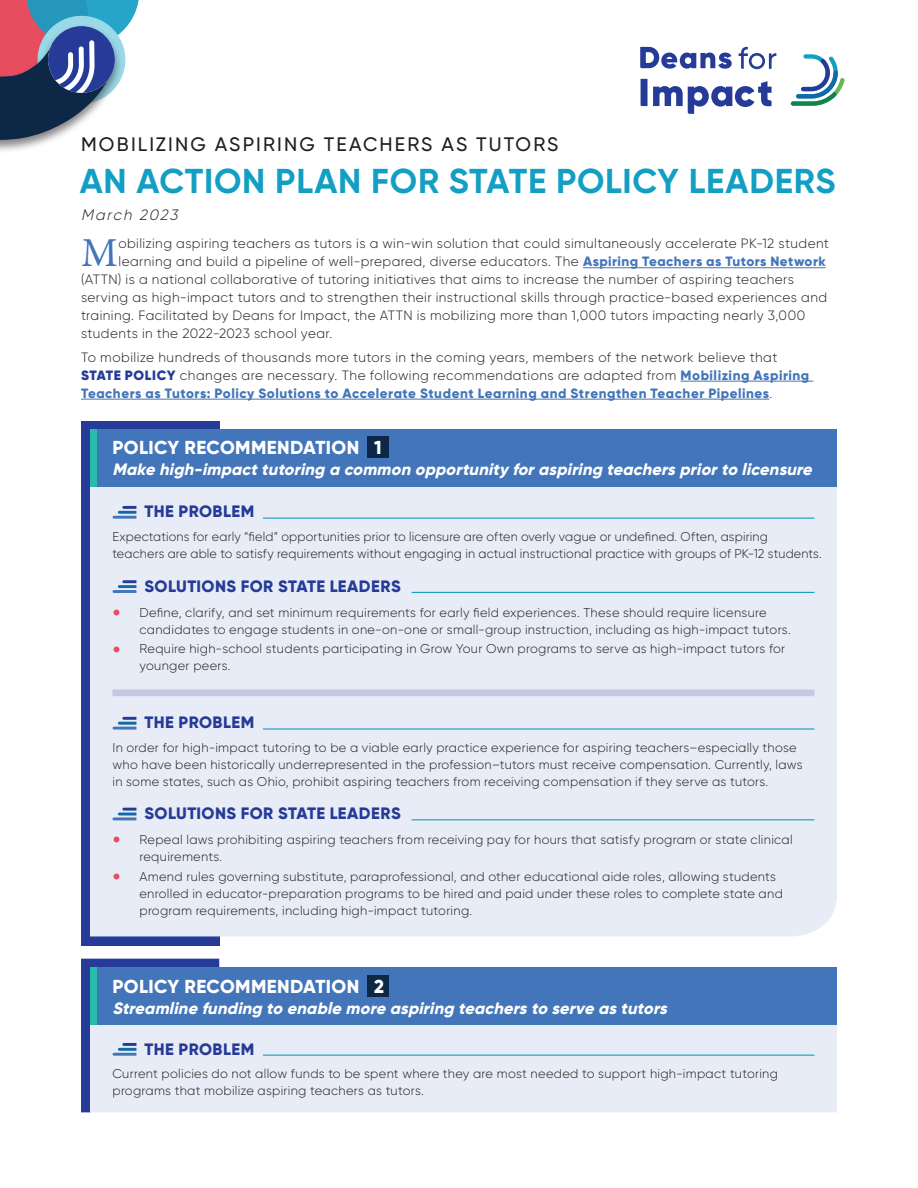
<style>
.page{position:relative;width:918px;height:1188px;background:#fff}
.page>*{position:absolute;margin:0;border:0;box-sizing:border-box;transform-origin:0 0}
.t1{font:41.25px "Minion Pro";color:#4275b9}
.t2{font:700 34.5px "Gilroy";letter-spacing:.02em;color:#139ec4}
.t3{font:500 19.5px "Gilroy";letter-spacing:.105em;color:#231f20}
.t4{font:800 18.75px "Gilroy";letter-spacing:.02em;color:#fff}
.t5{font:italic 800 16.5px "Gilroy";color:#fff}
.t6{font:800 16.5px "Gilroy";letter-spacing:.025em;color:#253b97}
.t7{font:italic 300 15px "Gilroy";color:#231f20}
.t8{font:300 13.5px/18px "Gilroy";letter-spacing:.03em;color:#231f20}
.t9{font:300 12.75px/17.2px "Gilroy";letter-spacing:.02em;color:#231f20}
.s1{font-weight:800;color:#4275b9}
.s2{font-weight:900;color:#253b97}
</style>
<div class="page">
<div style="left:81px;top:421px;width:138px;height:524px;background:#253b97"></div>
<div style="left:90px;top:487px;width:747px;height:449px;background:#e8ecf6"></div>
<div style="left:90px;top:984px;width:747px;height:128px;background:#e8ecf6"></div>
<div style="left:90px;top:430px;width:747px;height:57px;background:#4275b9"></div>
<div style="left:90px;top:430px;width:6px;height:57px;background:#2abcab"></div>
<div style="left:90px;top:968px;width:747px;height:57px;background:#4275b9"></div>
<div style="left:0;top:23px;width:123px;height:131px;background:#231f20;opacity:.55"></div>
<svg style="left:0;top:0;width:139px;height:140px"></svg>
<svg style="left:640px;top:47px;width:92px;height:22px"></svg>
<svg style="left:739px;top:47px;width:37px;height:22px"></svg>
<svg style="left:641px;top:79px;width:131px;height:35px"></svg>
<svg style="left:791px;top:54px;width:54px;height:52px"></svg>
<div style="left:367px;top:975px;width:22px;height:22px;background:#0d2846"></div>
<hr style="left:583px;top:267px;width:243px;height:1px;background:#4275b9">
<hr style="left:681px;top:381px;width:132px;height:1px;background:#4275b9">
<hr style="left:81px;top:399px;width:688px;height:1px;background:#4275b9">
<div style="left:112px;top:689px;width:702px;height:7px;background:#c7c7e3"></div>
<svg style="left:112px;top:506px;width:24px;height:13px"></svg>
<svg style="left:81px;top:959px;width:138px;height:153px"></svg>
<svg style="left:112px;top:717px;width:24px;height:13px"></svg>
<hr style="left:263px;top:518px;width:552px;height:1px;background:#139ec4">
<hr style="left:263px;top:1055px;width:552px;height:1px;background:#139ec4">
<hr style="left:263px;top:728px;width:552px;height:2px;background:#139ec4">
<svg style="left:112px;top:580px;width:24px;height:13px"></svg>
<svg style="left:112px;top:808px;width:24px;height:12px"></svg>
<hr style="left:412px;top:592px;width:402px;height:1px;background:#139ec4">
<hr style="left:412px;top:819px;width:402px;height:1px;background:#139ec4">
<div style="left:367px;top:437px;width:22px;height:21px;background:#0d2846"></div>
<svg style="left:114px;top:610px;width:6px;height:6px"></svg>
<svg style="left:114px;top:646px;width:6px;height:6px"></svg>
<svg style="left:114px;top:837px;width:6px;height:6px"></svg>
<svg style="left:114px;top:874px;width:6px;height:6px"></svg>
<p class="t3" style="left:81px;top:132px;width:479px">MOBILIZING ASPIRING TEACHERS AS TUTORS</p>
<p class="t2" style="left:80px;top:159px;width:757px">AN ACTION PLAN FOR STATE POLICY LEADERS</p>
<p class="t7" style="left:81px;top:206px;width:102px">March 2023</p>
<p class="t1" style="left:81px;top:229px;width:38px">M</p>
<p class="t8" style="left:119px;top:235px;width:712px">obilizing aspiring teachers as tutors is a win-win solution that could simultaneously accelerate PK-12 student</p>
<p class="t8" style="left:119px;top:253px;width:709px">learning and build a pipeline of well-prepared, diverse educators. The <span class="s1">Aspiring Teachers as Tutors Network</span></p>
<p class="t8" style="left:81px;top:271px;width:715px">(ATTN) is a national collaborative of tutoring initiatives that aims to increase the number of aspiring teachers</p>
<p class="t8" style="left:81px;top:289px;width:748px">serving as high-impact tutors and to strengthen their instructional skills through practice-based experiences and</p>
<p class="t8" style="left:81px;top:307px;width:726px">training. Facilitated by Deans for Impact, the ATTN is mobilizing more than 1,000 tutors impacting nearly 3,000</p>
<p class="t8" style="left:81px;top:325px;width:253px">students in the 2022-2023 school year.</p>
<p class="t8" style="left:81px;top:348px;width:730px">To mobilize hundreds of thousands more tutors in the coming years, members of the network believe that<br><span class="s2">STATE POLICY</span> changes are necessary. The following recommendations are adapted from <span class="s1">Mobilizing Aspiring<br>Teachers as Tutors: Policy Solutions to Accelerate Student Learning and Strengthen Teacher Pipelines</span>.</p>
<p class="t4" style="left:113px;top:436px;width:271px">POLICY RECOMMENDATION 1</p>
<p class="t5" style="left:113px;top:459px;width:705px">Make high-impacttutoring a common opportunity foraspiring teachers priorto licensure</p>
<p class="t6" style="left:145px;top:501px;width:111px">THE PROBLEM</p>
<p class="t9" style="left:112px;top:528px;width:711px">Expectations for early “field” opportunities prior to licensure are often overly vague or undefined. Often, aspiring teachers are able to satisfy requirements without engaging in actual instructional practice with groups of PK-12 students.</p>
<p class="t6" style="left:145px;top:576px;width:258px">SOLUTIONS FOR STATE LEADERS</p>
<p class="t9" style="left:140px;top:603px;width:653px">Define, clarify, and set minimum requirements for early field experiences. These should require licensure candidates to engage students in one-on-one or small-group instruction, including as high-impact tutors.</p>
<p class="t9" style="left:140px;top:640px;width:647px">Require high-school students participating in Grow Your Own programs to serve as high-impact tutors for younger peers.</p>
<p class="t6" style="left:145px;top:712px;width:111px">THE PROBLEM</p>
<p class="t9" style="left:112px;top:739px;width:692px">In order for high-impact tutoring to be a viable early practice experience for aspiring teachers–especially those who have been historically underrepresented in the profession–tutors must receive compensation. Currently, laws in some states, such as Ohio, prohibit aspiring teachers from receiving compensation if they serve as tutors.</p>
<p class="t6" style="left:145px;top:803px;width:258px">SOLUTIONS FOR STATE LEADERS</p>
<p class="t9" style="left:140px;top:831px;width:655px">Repeal laws prohibiting aspiring teachers from receiving pay for hours that satisfy program or state clinical requirements.</p>
<p class="t9" style="left:140px;top:867px;width:645px">Amend rules governing substitute, paraprofessional, and other educational aide roles, allowing students enrolled in educator-preparation programs to be hired and paid under these roles to complete state and program requirements, including high-impact tutoring.</p>
<p class="t4" style="left:113px;top:974px;width:273px">POLICY RECOMMENDATION 2</p>
<p class="t5" style="left:113px;top:997px;width:560px">Streamline funding to enable more aspiring teachers to serve as tutors</p>
<p class="t6" style="left:145px;top:1038px;width:111px">THE PROBLEM</p>
<p class="t9" style="left:112px;top:1065px;width:667px">Current policies do not allow funds to be spent where they are most needed to support high-impact tutoring programs that mobilize aspiring teachers as tutors.</p>
</div>
